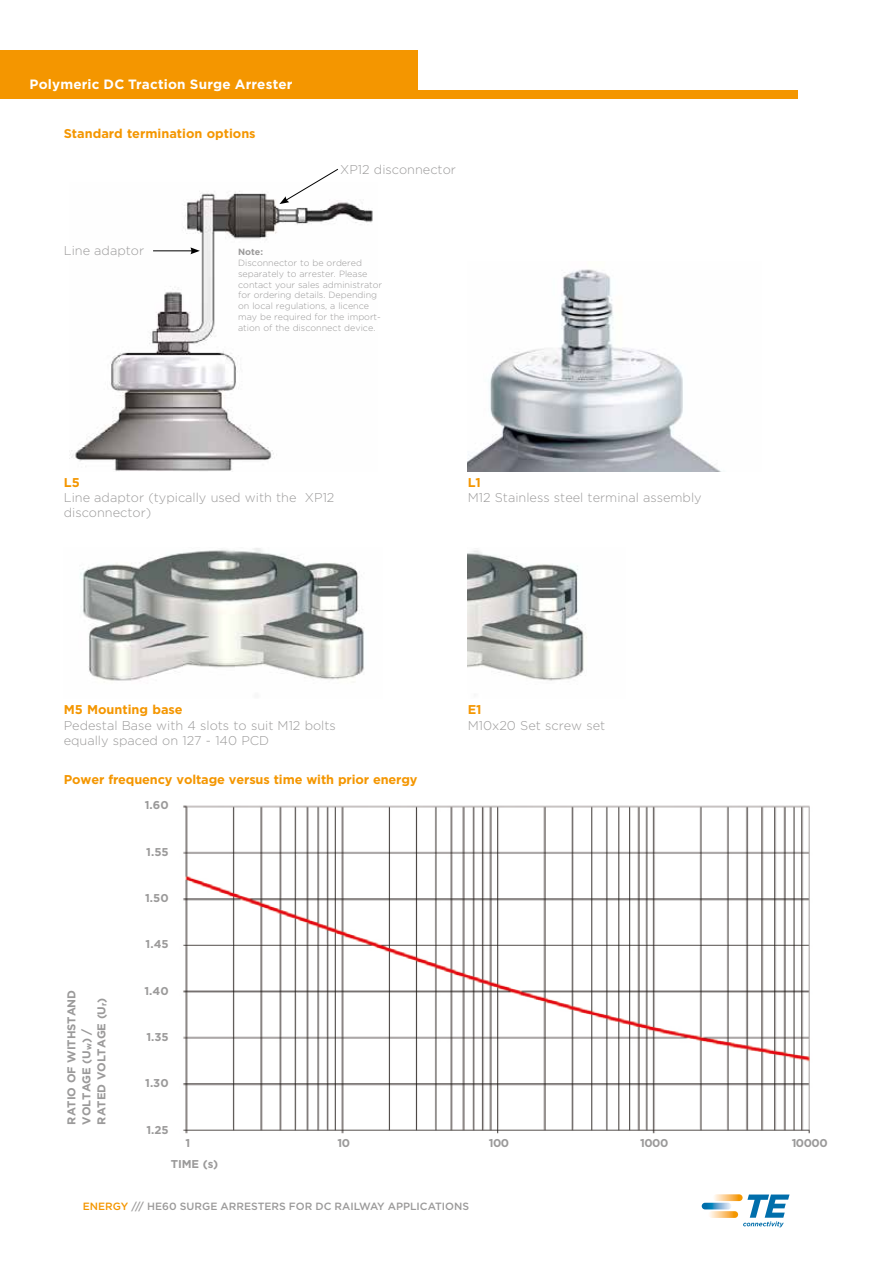
<style>
.page{position:relative;width:893px;height:1263px;background:#fff}
.page>*{position:absolute;margin:0;border:0;box-sizing:border-box;transform-origin:0 0}
.t1{font:700 13.5px "Gotham";letter-spacing:.015em;color:#fff}
.t2{font:300 12.75px/15.3px "Gotham";color:#9b9a9a}
.t3{font:700 12.75px "Gotham";letter-spacing:-.01em;color:#f49600}
.t4{font:700 11.4px/15px "Gotham";letter-spacing:-.01em;color:#9b9a9a}
.t5{font:500 10.5px "Gotham";color:#9b9a9a}
.t6{font:300 9px/10.8px "Gotham";color:#9b9a9a}
.t7{font:700 9px "Gotham";color:#9b9a9a}
.s1{color:#f49600}
</style>
<div class="page">
<img style="left:69px;top:191px;width:304px;height:280px">
<img style="left:468px;top:269px;width:252px;height:202px">
<img style="left:80px;top:548px;width:284px;height:135px">
<img style="left:468px;top:550px;width:119px;height:131px">
<img style="left:183px;top:805px;width:627px;height:328px">
<svg style="left:279px;top:168px;width:60px;height:36px"></svg>
<hr style="left:153px;top:250px;width:40px;height:1px;background:#000">
<svg style="left:190px;top:247px;width:10px;height:7px"></svg>
<div style="left:0;top:50px;width:417px;height:49px;background:#f49600"></div>
<div style="left:48px;top:90px;width:749px;height:9px;background:#f49600"></div>
<svg style="left:713px;top:1194px;width:30px;height:7px"></svg>
<svg style="left:708px;top:1211px;width:30px;height:7px"></svg>
<svg style="left:702px;top:1203px;width:29px;height:6px"></svg>
<svg style="left:743px;top:1194px;width:46px;height:33px"></svg>
<p class="t1" style="left:30px;top:75px;width:264px">Polymeric DC Traction Surge Arrester</p>
<p class="t3" style="left:64px;top:125px;width:193px">Standard termination options</p>
<p class="t2" style="left:340px;top:161px;width:117px">XP12 disconnector</p>
<p class="t2" style="left:64px;top:242px;width:82px">Line adaptor</p>
<p class="t7" style="left:238px;top:246px;width:27px">Note:</p>
<p class="t6" style="left:238px;top:257px;width:146px">Disconnector to be ordered separately to arrester. Please contact your sales administrator for ordering details. Depending on local regulations, a licence may be required for the import&shy;ation of the disconnect device.</p>
<p class="t3" style="left:64px;top:474px;width:17px">L5</p>
<p class="t2" style="left:64px;top:490px;width:272px">Line adaptor (typically used with the XP12 disconnector)</p>
<p class="t3" style="left:468px;top:474px;width:15px">L1</p>
<p class="t2" style="left:468px;top:490px;width:235px">M12 Stainless steel terminal assembly</p>
<p class="t3" style="left:64px;top:701px;width:120px">M5 Mounting base</p>
<p class="t2" style="left:64px;top:717px;width:274px">Pedestal Base with 4 slots to suit M12 bolts equally spaced on 127 - 140 PCD</p>
<p class="t3" style="left:64px;top:771px;width:355px">Power frequency voltage versus time with prior energy</p>
<p class="t4" style="left:64px;top:1124px;width:136px;rotate:-90deg">RATIO OF WITHSTAND<br>VOLTAGE (U<sub>w</sub>) /<br>RATED VOLTAGE (U<sub>r</sub>)</p>
<p class="t4" style="left:145px;top:798px;width:25px">1.60</p>
<p class="t4" style="left:146px;top:844px;width:24px">1.55</p>
<p class="t4" style="left:145px;top:890px;width:25px">1.50</p>
<p class="t4" style="left:146px;top:937px;width:25px">1.45</p>
<p class="t4" style="left:144px;top:983px;width:26px">1.40</p>
<p class="t4" style="left:146px;top:1029px;width:24px">1.35</p>
<p class="t4" style="left:145px;top:1076px;width:25px">1.30</p>
<p class="t4" style="left:146px;top:1122px;width:24px">1.25</p>
<p class="t3" style="left:468px;top:701px;width:15px">E1</p>
<p class="t2" style="left:468px;top:717px;width:139px">M10x20 Set screw set</p>
<p class="t4" style="left:186px;top:1135px;width:6px">1</p>
<p class="t4" style="left:337px;top:1135px;width:14px">10</p>
<p class="t4" style="left:489px;top:1135px;width:22px">100</p>
<p class="t4" style="left:640px;top:1135px;width:30px">1000</p>
<p class="t4" style="left:792px;top:1135px;width:38px">10000</p>
<p class="t4" style="left:171px;top:1156px;width:49px">TIME (s)</p>
<p class="t5" style="left:83px;top:1199px;width:388px"><span class="s1">ENERGY</span> /// HE60 SURGE ARRESTERS FOR DC RAILWAY APPLICATIONS</p>
</div>
